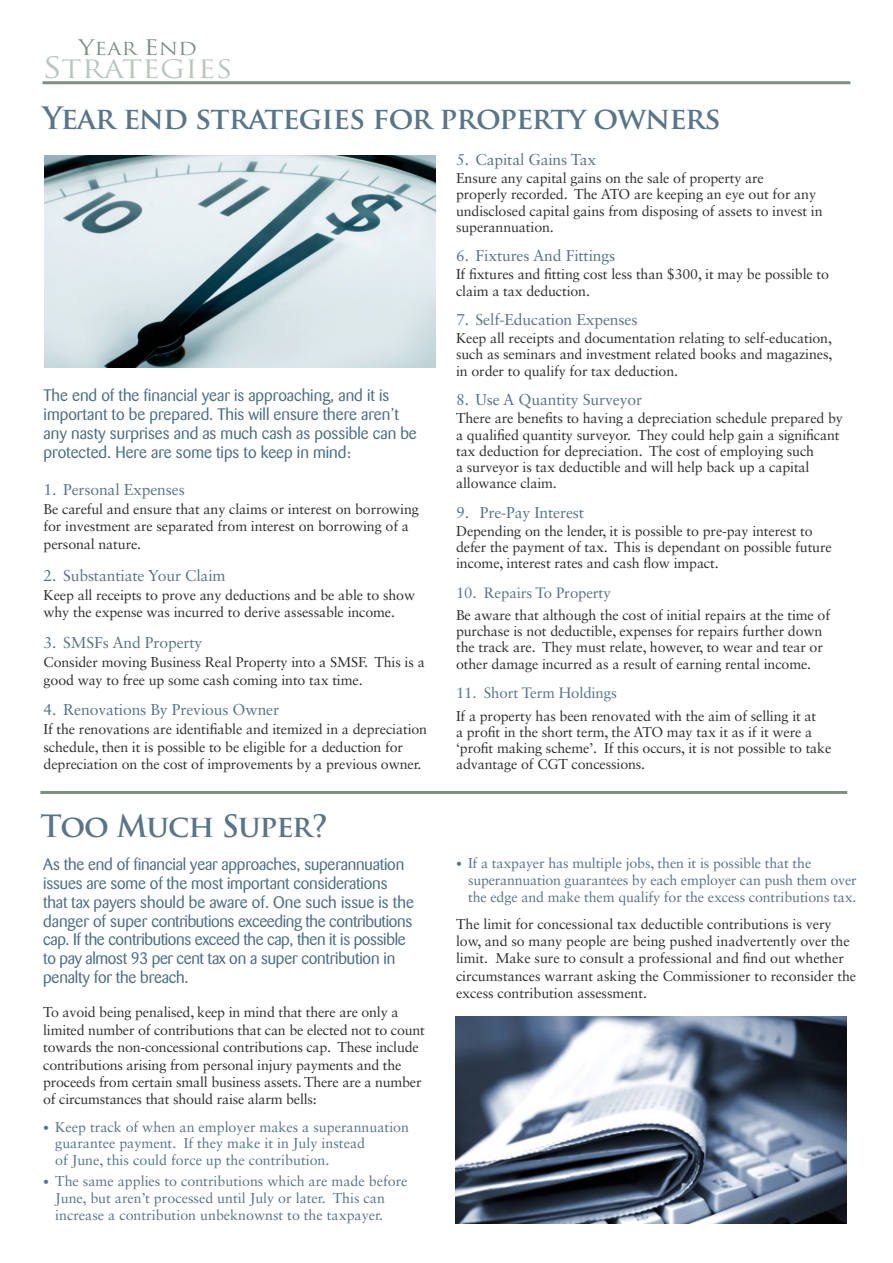
<style>
.page{position:relative;width:893px;height:1263px;background:#fff}
.page>*{position:absolute;margin:0;border:0;box-sizing:border-box;transform-origin:0 0}
.Article_Heading{font:700 30px "Trajan Pro";letter-spacing:-.03em;color:#587589}
.t1{font:24.75px "Trajan";color:#b8c5bb;scale:1.18 1}
.t2{font:17.4px "Trajan";color:#7d8f83;scale:1.18 1}
.Body_Text_-_1st_Para{font:16.5px/18.8px "Barmeno";letter-spacing:-.01em;color:#4e6f85}
.Bullet_-_Numbers{font:15.75px "Sabon LT Std";letter-spacing:-.01em;color:#587589}
.Body_Text{font:15px "Sabon LT Std";letter-spacing:-.01em;color:#587589}
.Body_Text-2{font:14.25px/16.2px "Sabon LT Std";letter-spacing:-.01em;color:#312f30}
.Bullet_-_Points{font:14.25px/17px "Sabon LT Std";color:#587589}
.s1{font-size:20.85px}
.s2{font-size:28.8px}
.s3{font-size:12px}
</style>
<div class="page">
<hr style="left:43px;top:81px;width:807px;height:3px;background:#7d8f83">
<hr style="left:40px;top:791px;width:807px;height:3px;background:#7d8f83">
<img style="left:45px;top:155px;width:391px;height:213px">
<img style="left:455px;top:1016px;width:391px;height:208px">
<p class="t2" style="left:79px;top:38px;width:102px"><span class="s1">Y</span>EAR <span class="s1">E</span>ND</p>
<p class="t1" style="left:42px;top:54px;width:162px"><span class="s2">S</span>TRATEGIES</p>
<p class="Article_Heading" style="left:43px;top:100px;width:680px">Year end strategies for property owners</p>
<p class="Body_Text_-_1st_Para" style="left:44px;top:386px;width:375px">The end of the financial year is approaching, and it is important to be prepared. This will ensure there aren’t any nasty surprises and as much cash as possible can be protected. Here are some tips to keep in mind:</p>
<p class="Bullet_-_Numbers" style="left:44px;top:480px;width:143px">1. Personal Expenses</p>
<p class="Body_Text-2" style="left:44px;top:500px;width:377px;line-height:17.4px">Be careful and ensure that any claims or interest on borrowing for investment are separated from interest on borrowing of a personal nature.</p>
<p class="Bullet_-_Numbers" style="left:44px;top:566px;width:184px">2. Substantiate Your Claim</p>
<p class="Body_Text-2" style="left:44px;top:586px;width:373px;line-height:17.4px">Keep all receipts to prove any deductions and be able to show why the expense was incurred to derive assessable income.</p>
<p class="Bullet_-_Numbers" style="left:44px;top:633px;width:160px">3. SMSFs And Property</p>
<p class="Body_Text-2" style="left:44px;top:653px;width:383px;line-height:17.4px">Consider moving Business Real Property into a SMSF. This is a good way to free up some cash coming into tax time.</p>
<p class="Bullet_-_Numbers" style="left:44px;top:700px;width:237px">4. Renovations By Previous Owner</p>
<p class="Body_Text-2" style="left:44px;top:720px;width:385px;line-height:17.4px">If the renovations are identifiable and itemized in a depreciation schedule, then it is possible to be eligible for a deduction for depreciation on the cost of improvements by a previous owner.</p>
<p class="Article_Heading" style="left:40px;top:807px;width:289px">Too Much Super?</p>
<p class="Body_Text_-_1st_Para" style="left:43px;top:855px;width:372px">As the end of financial year approaches, superannuation issues are some of the most important considerations that tax payers should be aware of. One such issue is the danger of super contributions exceeding the contributions cap. If the contributions exceed the cap, then it is possible to pay almost 93 per cent tax on a super contribution in penalty for the breach.</p>
<p class="Body_Text-2" style="left:43px;top:1003px;width:383px;line-height:17.4px">To avoid being penalised, keep in mind that there are only a limited number of contributions that can be elected not to count towards the non-concessional contributions cap. These include contributions arising from personal injury payments and the proceeds from certain small business assets. There are a number of circumstances that should raise alarm bells:</p>
<p class="Bullet_-_Points" style="left:55px;top:1118px;width:355px;text-indent:-12px"><span class="s3">•</span> Keep track of when an employer makes a superannuation guarantee payment. If they make it in July instead<br>of June, this could force up the contribution.</p>
<p class="Bullet_-_Points" style="left:55px;top:1172px;width:354px;text-indent:-12px"><span class="s3">•</span> The same applies to contributions which are made before<br>June, but aren’t processed until July or later. This can increase a contribution unbeknownst to the taxpayer.</p>
<p class="Bullet_-_Numbers" style="left:456px;top:150px;width:142px">5. Capital Gains Tax</p>
<p class="Body_Text-2" style="left:456px;top:170px;width:368px">Ensure any capital gains on the sale of property are<br>properly recorded. The ATO are keeping an eye out for any undisclosed capital gains from disposing of assets to invest in superannuation.</p>
<p class="Bullet_-_Numbers" style="left:456px;top:246px;width:161px">6. Fixtures And Fittings</p>
<p class="Body_Text-2" style="left:456px;top:266px;width:374px">If fixtures and fitting cost less than $300, it may be possible to claim a tax deduction.</p>
<p class="Bullet_-_Numbers" style="left:456px;top:310px;width:183px">7. Self-Education Expenses</p>
<p class="Body_Text-2" style="left:456px;top:330px;width:378px;text-align:justify">Keep all receipts and documentation relating to self-education, such as seminars and investment related books and magazines, in order to qualify for tax deduction.</p>
<p class="Bullet_-_Numbers" style="left:456px;top:390px;width:188px">8. Use A Quantity Surveyor</p>
<p class="Body_Text-2" style="left:456px;top:410px;width:388px">There are benefits to having a depreciation schedule prepared by a qualified quantity surveyor. They could help gain a significant tax deduction for depreciation. The cost of employing such<br>a surveyor is tax deductible and will help back up a capital allowance claim.</p>
<p class="Bullet_-_Numbers" style="left:456px;top:503px;width:130px">9. Pre-Pay Interest</p>
<p class="Body_Text-2" style="left:456px;top:523px;width:377px">Depending on the lender, it is possible to pre-pay interest to defer the payment of tax. This is dependant on possible future income, interest rates and cash flow impact.</p>
<p class="Body_Text" style="left:456px;top:583px;width:156px">10. Repairs To Property</p>
<p class="Body_Text-2" style="left:456px;top:607px;width:376px">Be aware that although the cost of initial repairs at the time of purchase is not deductible, expenses for repairs further down the track are. They must relate, however, to wear and tear or other damage incurred as a result of earning rental income.</p>
<p class="Body_Text" style="left:456px;top:684px;width:162px">11. Short Term Holdings</p>
<p class="Body_Text-2" style="left:456px;top:707px;width:377px">If a property has been renovated with the aim of selling it at<br>a profit in the short term, the ATO may tax it as if it were a ‘profit making scheme’. If this occurs, it is not possible to take advantage of CGT concessions.</p>
<p class="Bullet_-_Points" style="left:468px;top:854px;width:390px;text-indent:-12px"><span class="s3">•</span> If a taxpayer has multiple jobs, then it is possible that the superannuation guarantees by each employer can push them over the edge and make them qualify for the excess contributions tax.</p>
<p class="Body_Text-2" style="left:456px;top:915px;width:402px;line-height:17.2px">The limit for concessional tax deductible contributions is very low, and so many people are being pushed inadvertently over the limit. Make sure to consult a professional and find out whether circumstances warrant asking the Commissioner to reconsider the excess contribution assessment.</p>
</div>
